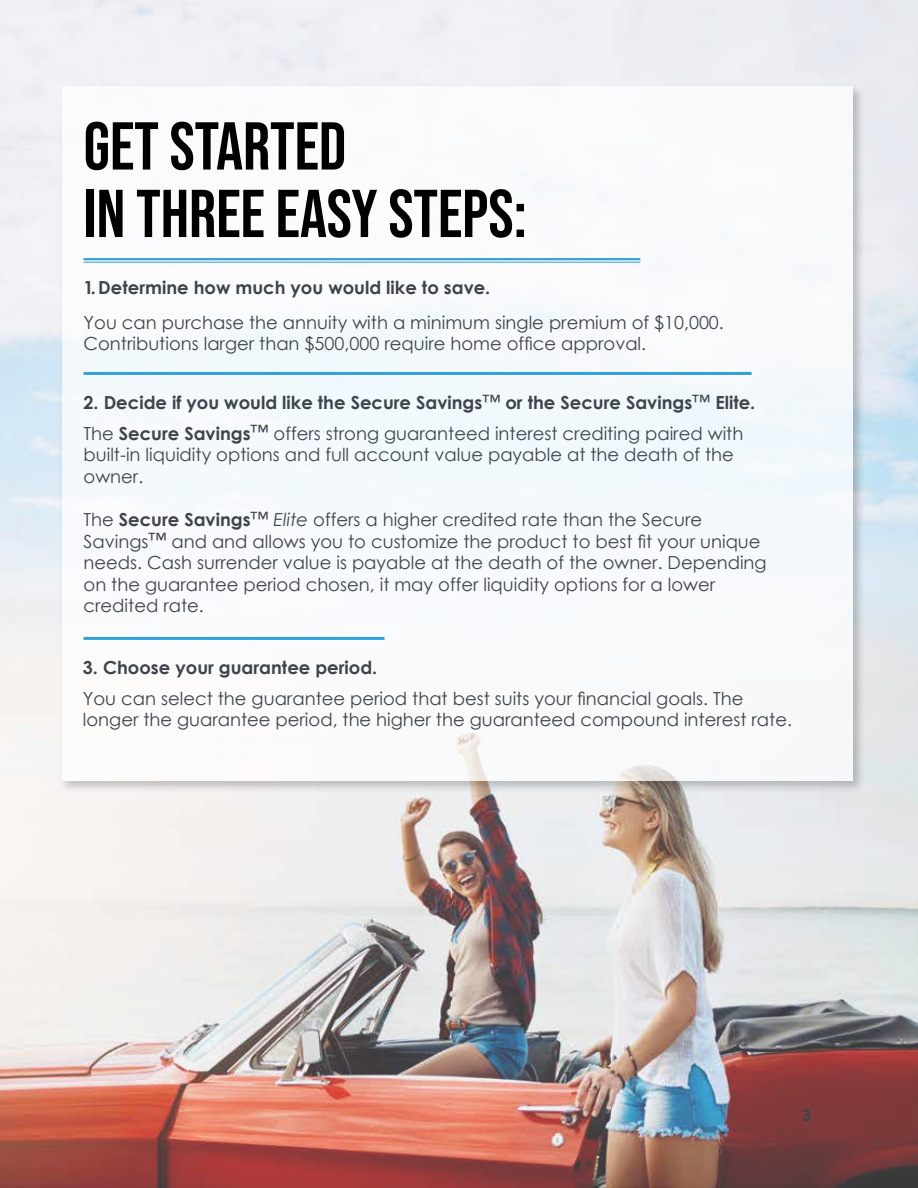
<style>
.page{position:relative;width:918px;height:1188px;background:#fff}
.page>*{position:absolute;margin:0;border:0;box-sizing:border-box;transform-origin:0 0}
.t1{font:700 67.5px/67.5px "Bebas Neue Pro";color:#000}
.t2{font:18px/21.6px "Century Gothic";color:#3e444a}
.t3{font:700 18px/30.6px "Century Gothic";color:#3e444a}
.t4{font:700 16.5px "Century Gothic";color:#3e444a}
.s1{font-weight:400}
.s2{font-weight:700}
.s3{font-style:italic}
</style>
<div class="page">
<img style="left:0;top:0;width:918px;height:1188px">
<div style="left:59px;top:83px;width:806px;height:710px;background:#000;opacity:.3"></div>
<div style="left:62px;top:86px;width:790px;height:695px;background:#fff"></div>
<hr style="left:84px;top:258px;width:556px;height:2px;background:#32a1d8">
<hr style="left:84px;top:262px;width:556px;height:1px;background:#32a1d8">
<hr style="left:84px;top:372px;width:668px;height:3px;background:#32a1d8">
<hr style="left:84px;top:637px;width:301px;height:3px;background:#32a1d8">
<h1 class="t1" style="left:84px;top:112px;width:445px">GET STARTED<br>IN THREE EASY STEPS:</h1>
<p class="t3" style="left:84px;top:271px;width:408px">1. Determine how much you would like to save.</p>
<p class="t2" style="left:84px;top:311px;width:642px">You can purchase the annuity with a minimum single premium of $10,000.<br>Contributions larger than $500,000 require home office approval.</p>
<p class="t3" style="left:84px;top:386px;width:673px">2. Decide if you would like the Secure Savings<span class="s1">™</span> or the Secure Savings<span class="s1">™</span> Elite.<br><span class="s1">The</span> Secure Savings<span class="s1">™ offers strong guaranteed interest crediting paired with</span></p>
<p class="t2" style="left:84px;top:444px;width:652px">built-in liquidity options and full account value payable at the death of the owner.</p>
<p class="t2" style="left:84px;top:509px;width:685px">The <span class="s2">Secure Savings</span>™ <span class="s3">Elite</span> offers a higher credited rate than the Secure Savings™ and and allows you to customize the product to best fit your unique needs. Cash surrender value is payable at the death of the owner. Depending on the guarantee period chosen, it may offer liquidity options for a lower credited rate.</p>
<p class="t3" style="left:83px;top:651px;width:296px">3. Choose your guarantee period.</p>
<p class="t2" style="left:83px;top:687px;width:711px">You can select the guarantee period that best suits your financial goals. The longer the guarantee period, the higher the guaranteed compound interest rate.</p>
<p class="t4" style="left:802px;top:1102px;width:11px">3</p>
</div>
